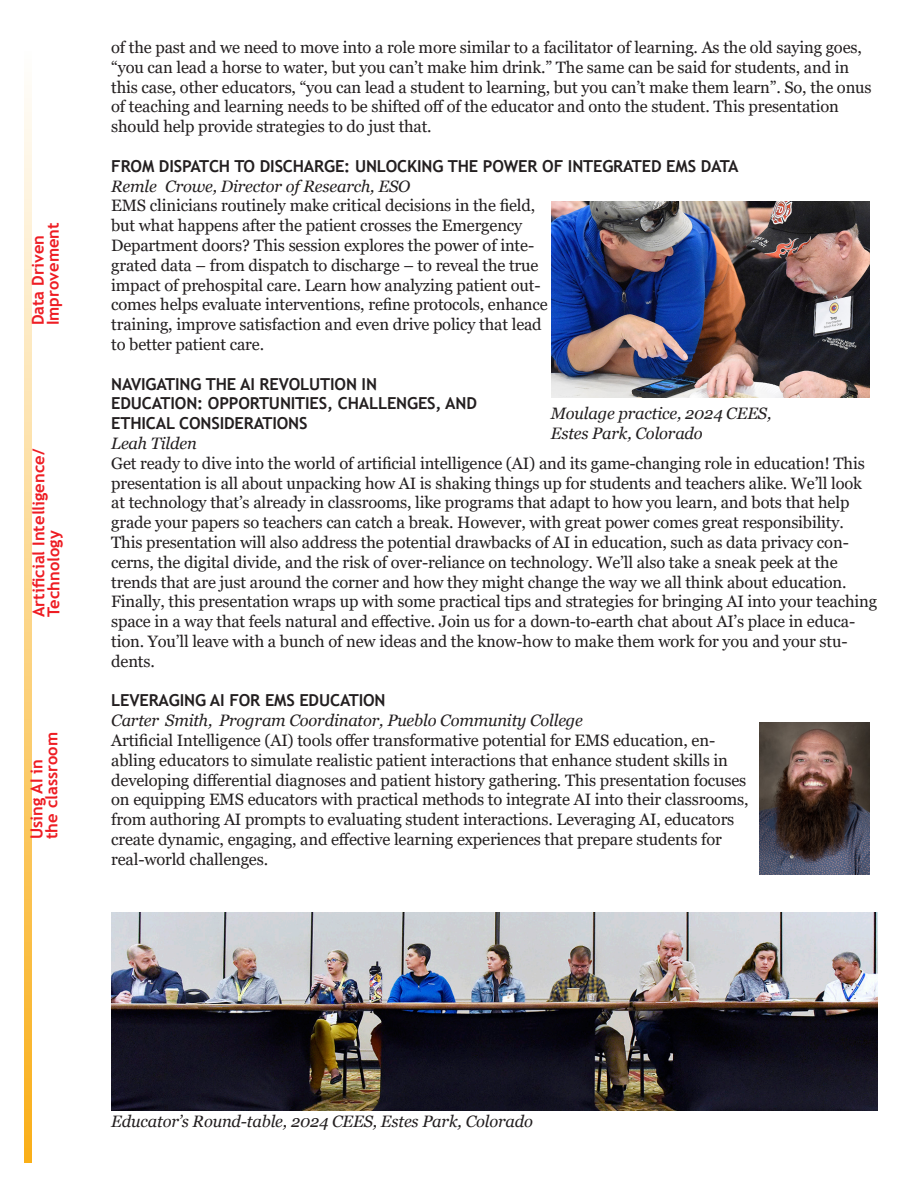
<style>
.page{position:relative;width:918px;height:1188px;background:#fff}
.page>*{position:absolute;margin:0;border:0;box-sizing:border-box;transform-origin:0 0}
.t1{font:16.5px/19.8px "Georgia";letter-spacing:-.01em;color:#231f20}
.t2{font:italic 16.5px "Georgia";letter-spacing:-.01em;color:#231f20}
.t3{font:700 16.5px "Trebuchet MS";letter-spacing:-.01em;color:#231f20}
.t4{font:700 16.5px/15px "Trebuchet MS";color:#ee1d23}
</style>
<div class="page">
<svg style="left:24px;top:94px;width:7px;height:1069px;background:#fbd485"></svg>
<img style="left:111px;top:913px;width:766px;height:198px">
<img style="left:552px;top:202px;width:317px;height:196px">
<img style="left:759px;top:723px;width:110px;height:151px">
<p class="t4" style="left:45px;top:325px;width:104px;rotate:-90deg">Improvement</p>
<p class="t4" style="left:30px;top:325px;width:92px;rotate:-90deg">Data Driven</p>
<p class="t4" style="left:31px;top:617px;width:170px;rotate:-90deg">Artificial Intelligence/<br>Technology</p>
<p class="t4" style="left:44px;top:839px;width:109px;rotate:-90deg">the classroom</p>
<p class="t4" style="left:29px;top:839px;width:81px;rotate:-90deg">Using AI in</p>
<p class="t1" style="left:111px;top:38px;width:762px">of the past and we need to move into a role more similar to a facilitator of learning. As the old saying goes, “you can lead a horse to water, but you can’t make him drink.” The same can be said for students, and in this case, other educators, “you can lead a student to learning, but you can’t make them learn”. So, the onus of teaching and learning needs to be shifted off of the educator and onto the student. This presentation should help provide strategies to do just that.</p>
<p class="t3" style="left:111px;top:156px;width:629px">FROM DISPATCH TO DISCHARGE: UNLOCKING THE POWER OF INTEGRATED EMS DATA</p>
<p class="t2" style="left:111px;top:175px;width:300px">Remle Crowe, Director of Research, ESO</p>
<p class="t1" style="left:111px;top:196px;width:438px">EMS clinicians routinely make critical decisions in the field, but what happens after the patient crosses the Emergency Department doors? This session explores the power of inte&shy;grated data – from dispatch to discharge – to reveal the true impact of prehospital care. Learn how analyzing patient out&shy;comes helps evaluate interventions, refine protocols, enhance training, improve satisfaction and even drive policy that lead to better patient care.</p>
<p class="t3" style="left:111px;top:373px;width:267px">NAVIGATING THE AI REVOLUTION IN</p>
<p class="t3" style="left:111px;top:393px;width:367px">EDUCATION: OPPORTUNITIES, CHALLENGES, AND</p>
<p class="t3" style="left:111px;top:413px;width:198px">ETHICAL CONSIDERATIONS</p>
<p class="t2" style="left:111px;top:433px;width:87px">Leah Tilden</p>
<p class="t1" style="left:111px;top:454px;width:767px">Get ready to dive into the world of artificial intelligence (AI) and its game-changing role in education! This presentation is all about unpacking how AI is shaking things up for students and teachers alike. We’ll look at technology that’s already in classrooms, like programs that adapt to how you learn, and bots that help grade your papers so teachers can catch a break. However, with great power comes great responsibility.<br>This presentation will also address the potential drawbacks of AI in education, such as data privacy con&shy;cerns, the digital divide, and the risk of over-reliance on technology. We’ll also take a sneak peek at the trends that are just around the corner and how they might change the way we all think about education.<br>Finally, this presentation wraps up with some practical tips and strategies for bringing AI into your teaching space in a way that feels natural and effective. Join us for a down-to-earth chat about AI’s place in educa&shy;tion. You’ll leave with a bunch of new ideas and the know-how to make them work for you and your stu&shy;dents.</p>
<p class="t3" style="left:111px;top:690px;width:276px">LEVERAGING AI FOR EMS EDUCATION</p>
<p class="t2" style="left:111px;top:710px;width:473px">Carter Smith, Program Coordinator, Pueblo Community College</p>
<p class="t1" style="left:111px;top:731px;width:639px">Artificial Intelligence (AI) tools offer transformative potential for EMS education, en&shy;abling educators to simulate realistic patient interactions that enhance student skills in developing differential diagnoses and patient history gathering. This presentation focuses on equipping EMS educators with practical methods to integrate AI into their classrooms, from authoring AI prompts to evaluating student interactions. Leveraging AI, educators create dynamic, engaging, and effective learning experiences that prepare students for real-world challenges.</p>
<p class="t2" style="left:551px;top:403px;width:222px">Moulage practice, 2024 CEES,</p>
<p class="t2" style="left:551px;top:423px;width:154px">Estes Park, Colorado</p>
<p class="t2" style="left:111px;top:1111px;width:423px">Educator’s Round-table, 2024 CEES, Estes Park, Colorado</p>
</div>
